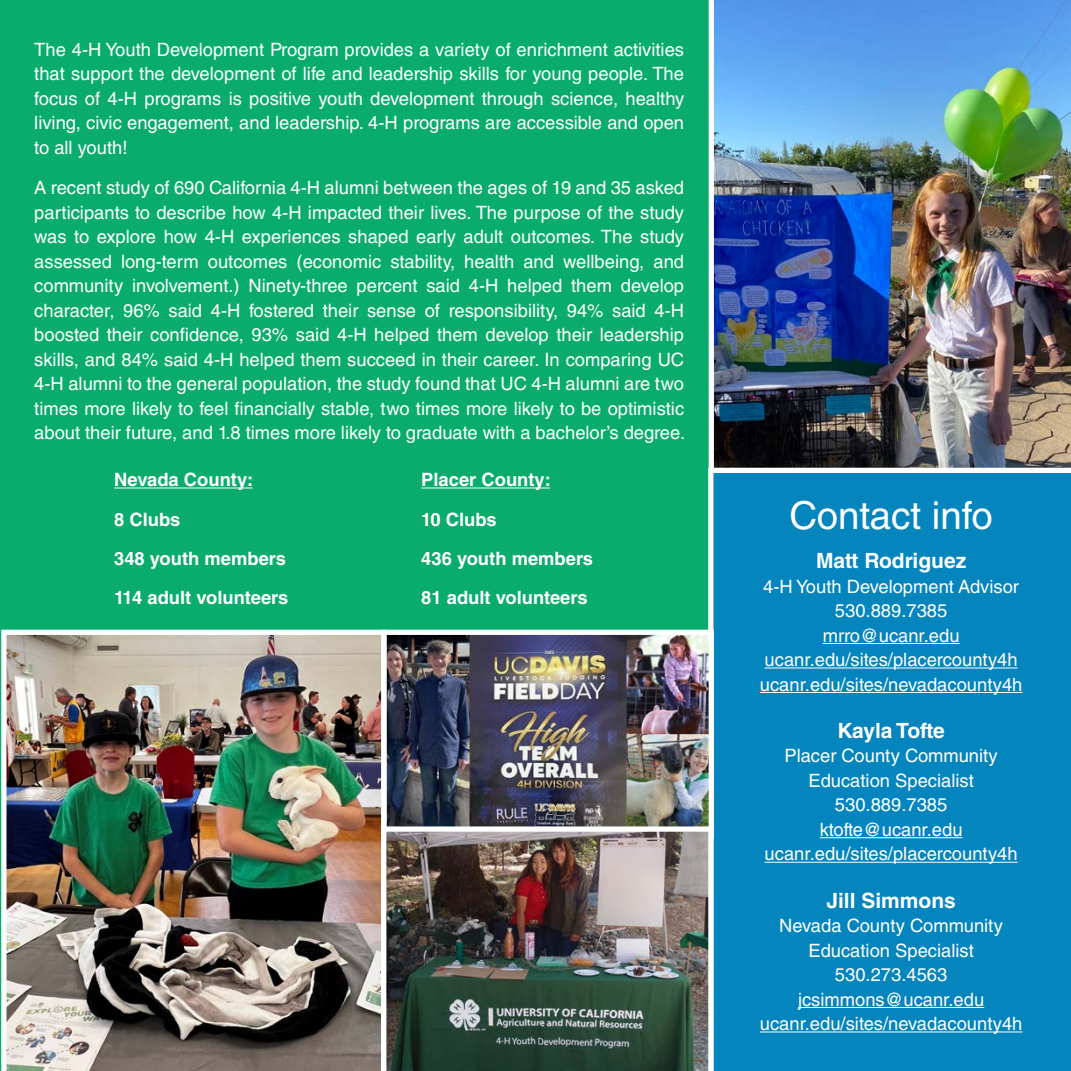
<style>
.page{position:relative;width:1071px;height:1071px;background:#09ac6d}
.page>*{position:absolute;margin:0;border:0;box-sizing:border-box;transform-origin:0 0}
.t1{font:38.5px "Helvetica LT Std";color:#fff}
.t2{font:700 21px "Helvetica LT Std";color:#fff}
.t3{font:18.38px/24.5px "Helvetica LT Std";color:#fff;text-align:center}
.t4{font:700 18.38px "Helvetica LT Std";color:#fff}
</style>
<div class="page">
<div style="left:708px;top:468px;width:363px;height:603px;background:#0585be"></div>
<img style="left:709px;top:0;width:362px;height:473px">
<img style="left:1px;top:630px;width:381px;height:441px">
<img style="left:388px;top:636px;width:320px;height:190px">
<div style="left:382px;top:630px;width:332px;height:209px;border:5px solid #fff"></div>
<img style="left:381px;top:826px;width:333px;height:245px">
<hr style="left:823px;top:643px;width:137px;height:1px;background:#fff">
<hr style="left:765px;top:668px;width:253px;height:1px;background:#fff">
<hr style="left:760px;top:692px;width:262px;height:1px;background:#fff">
<hr style="left:820px;top:837px;width:143px;height:1px;background:#fff">
<hr style="left:765px;top:862px;width:253px;height:1px;background:#fff">
<hr style="left:798px;top:1007px;width:186px;height:1px;background:#fff">
<hr style="left:760px;top:1032px;width:262px;height:1px;background:#fff">
<hr style="left:114px;top:488px;width:139px;height:1px;background:#fff">
<hr style="left:421px;top:488px;width:129px;height:1px;background:#fff">
<p class="t3" style="left:34px;top:37px;width:651px;text-align:justify">The 4-H Youth Development Program provides a variety of enrichment activities that support the development of life and leadership skills for young people. The focus of 4-H programs is positive youth development through science, healthy living, civic engagement, and leadership. 4-H programs are accessible and open to all youth!</p>
<p class="t3" style="left:34px;top:175px;width:652px;text-align:justify">A recent study of 690 California 4-H alumni between the ages of 19 and 35 asked participants to describe how 4-H impacted their lives. The purpose of the study was to explore how 4-H experiences shaped early adult outcomes. The study assessed long-term outcomes (economic stability, health and wellbeing, and community involvement.) Ninety-three percent said 4-H helped them develop character, 96% said 4-H fostered their sense of responsibility, 94% said 4-H boosted their confidence, 93% said 4-H helped them develop their leadership skills, and 84% said 4-H helped them succeed in their career. In comparing UC 4-H alumni to the general population, the study found that UC 4-H alumni are two times more likely to feel financially stable, two times more likely to be optimistic about their future, and 1.8 times more likely to graduate with a bachelor’s degree.</p>
<p class="t4" style="left:114px;top:468px;width:141px">Nevada County:</p>
<p class="t4" style="left:421px;top:468px;width:131px">Placer County:</p>
<p class="t4" style="left:114px;top:508px;width:68px">8 Clubs</p>
<p class="t4" style="left:421px;top:508px;width:77px">10 Clubs</p>
<p class="t4" style="left:114px;top:547px;width:173px">348 youth members</p>
<p class="t4" style="left:421px;top:547px;width:173px">436 youth members</p>
<p class="t4" style="left:114px;top:587px;width:176px">114 adult volunteers</p>
<p class="t4" style="left:421px;top:587px;width:168px">81 adult volunteers</p>
<h1 class="t1" style="left:789px;top:493px;width:205px">Contact info</h1>
<p class="t2" style="left:816px;top:548px;width:152px">Matt Rodriguez</p>
<p class="t3" style="left:760px;top:574px;width:264px">4-H Youth Development Advisor<br>530.889.7385<br>mrro@ucanr.edu ucanr.edu/sites/placercounty4h ucanr.edu/sites/nevadacounty4h</p>
<p class="t2" style="left:837px;top:718px;width:109px">Kayla Tofte</p>
<p class="t3" style="left:765px;top:744px;width:255px">Placer County Community<br>Education Specialist<br>530.889.7385 ktofte@ucanr.edu ucanr.edu/sites/placercounty4h</p>
<p class="t2" style="left:826px;top:887px;width:131px">Jill Simmons</p>
<p class="t3" style="left:760px;top:913px;width:264px">Nevada County Community<br>Education Specialist<br>530.273.4563 jcsimmons@ucanr.edu ucanr.edu/sites/nevadacounty4h</p>
</div>
